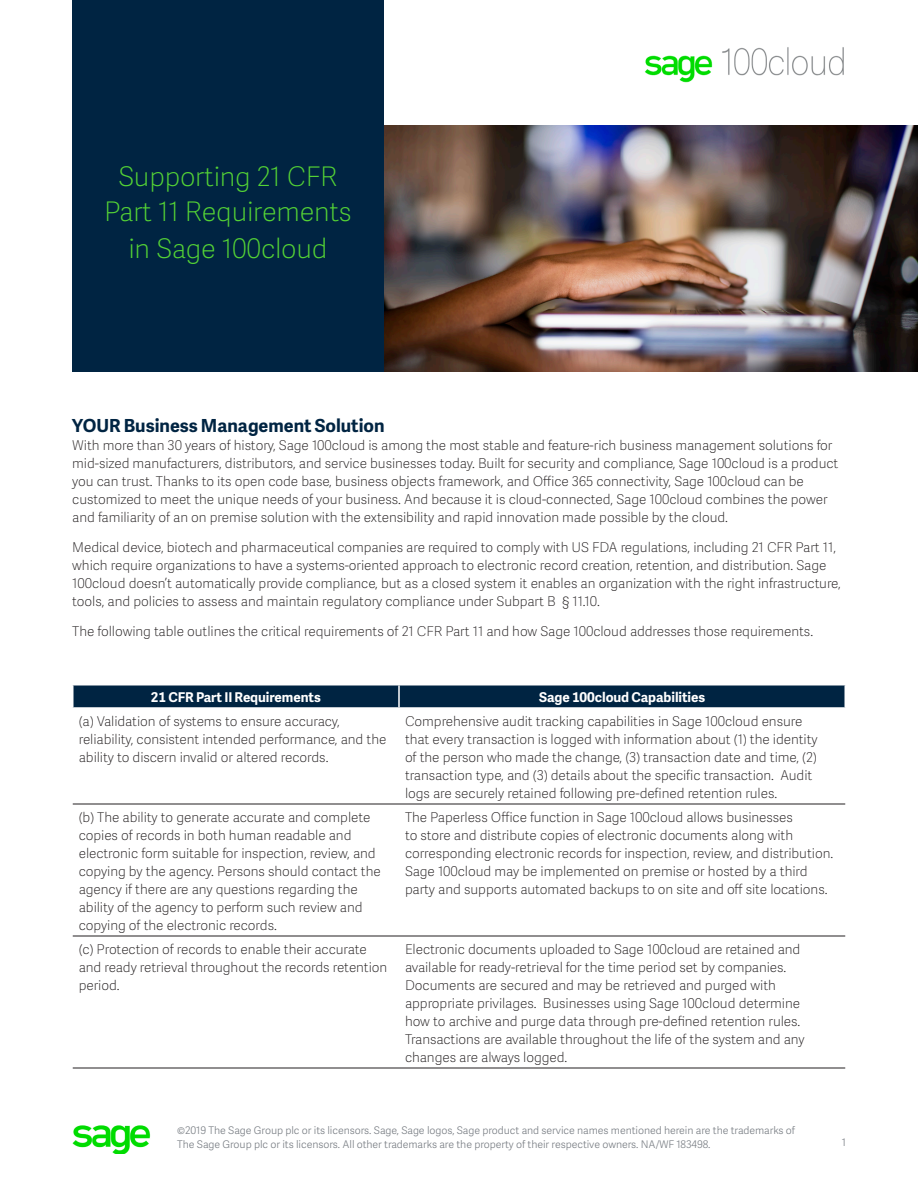
<style>
.page{position:relative;width:918px;height:1188px;background:#fff}
.page>*{position:absolute;margin:0;border:0;box-sizing:border-box;transform-origin:0 0}
.Boxed_Header__Short{font:27px/36px "Adelle Sans SAGE Th";letter-spacing:-.01em;color:#54d335;text-align:center}
.Intro_Bold_SubHead_1{font:700 18px "Adelle Sans SAGE";color:#002442}
.Body_Copy{font:13.5px/18px "Adelle Sans SAGE Th";letter-spacing:-.005em;color:#231f20}
.TABLE-_DB_Body_Bold{font:700 13.5px "Adelle Sans SAGE";letter-spacing:-.005em;color:#fff}
.Text_Footnote{font:10.5px/13.5px "Adelle Sans SAGE Lt";letter-spacing:-.005em;color:#787d83}
</style>
<div class="page">
<img style="left:645px;top:47px;width:199px;height:36px">
<div style="left:72px;top:0;width:312px;height:372px;background:#002442"></div>
<img style="left:72px;top:1125px;width:79px;height:28px">
<img style="left:384px;top:126px;width:534px;height:246px">
<div style="left:74px;top:686px;width:770px;height:21px;background:#002442"></div>
<hr style="left:73px;top:804px;width:326px;height:1px;background:#231f20">
<hr style="left:399px;top:804px;width:446px;height:1px;background:#231f20">
<hr style="left:73px;top:936px;width:326px;height:1px;background:#231f20">
<hr style="left:399px;top:936px;width:446px;height:1px;background:#231f20">
<hr style="left:73px;top:1068px;width:326px;height:1px;background:#231f20">
<hr style="left:399px;top:1068px;width:446px;height:1px;background:#231f20">
<hr style="left:398px;top:686px;width:2px;height:21px;background:#fff">
<p class="Boxed_Header__Short" style="left:104px;top:158px;width:249px">Supporting 21 CFR<br>Part 11 Requirements in Sage 100cloud</p>
<p class="Intro_Bold_SubHead_1" style="left:72px;top:412px;width:314px">YOUR Business Management Solution</p>
<p class="Body_Copy" style="left:72px;top:436px;width:768px">With more than 30 years of history, Sage 100cloud is among the most stable and feature-rich business management solutions for mid-sized manufacturers, distributors, and service businesses today. Built for security and compliance, Sage 100cloud is a product you can trust. Thanks to its open code base, business objects framework, and Office 365 connectivity, Sage 100cloud can be customized to meet the unique needs of your business. And because it is cloud-connected, Sage 100cloud combines the power and familiarity of an on premise solution with the extensibility and rapid innovation made possible by the cloud.</p>
<p class="Body_Copy" style="left:72px;top:538px;width:770px">Medical device, biotech and pharmaceutical companies are required to comply with US FDA regulations, including 21 CFR Part 11, which require organizations to have a systems-oriented approach to electronic record creation, retention, and distribution. Sage 100cloud doesn’t automatically provide compliance, but as a closed system it enables an organization with the right infrastructure, tools, and policies to assess and maintain regulatory compliance under Subpart B § 11.10.</p>
<p class="Body_Copy" style="left:72px;top:622px;width:742px">The following table outlines the critical requirements of 21 CFR Part 11 and how Sage 100cloud addresses those requirements.</p>
<p class="TABLE-_DB_Body_Bold" style="left:151px;top:687px;width:171px">21 CFR Part II Requirements</p>
<p class="TABLE-_DB_Body_Bold" style="left:539px;top:687px;width:168px">Sage 100cloud Capabilities</p>
<p class="Body_Copy" style="left:79px;top:712px;width:309px">(a) Validation of systems to ensure accuracy, reliability, consistent intended performance, and the ability to discern invalid or altered records.</p>
<p class="Body_Copy" style="left:405px;top:712px;width:414px">Comprehensive audit tracking capabilities in Sage 100cloud ensure that every transaction is logged with information about (1) the identity of the person who made the change, (3) transaction date and time, (2) transaction type, and (3) details about the specific transaction. Audit logs are securely retained following pre-defined retention rules.</p>
<p class="Body_Copy" style="left:79px;top:808px;width:303px">(b) The ability to generate accurate and complete copies of records in both human readable and electronic form suitable for inspection, review, and copying by the agency. Persons should contact the agency if there are any questions regarding the ability of the agency to perform such review and copying of the electronic records.</p>
<p class="Body_Copy" style="left:405px;top:808px;width:430px">The Paperless Office function in Sage 100cloud allows businesses<br>to store and distribute copies of electronic documents along with corresponding electronic records for inspection, review, and distribution.<br>Sage 100cloud may be implemented on premise or hosted by a third party and supports automated backups to on site and off site locations.</p>
<p class="Body_Copy" style="left:79px;top:940px;width:310px">(c) Protection of records to enable their accurate and ready retrieval throughout the records retention period.</p>
<p class="Body_Copy" style="left:405px;top:940px;width:401px">Electronic documents uploaded to Sage 100cloud are retained and available for ready-retrieval for the time period set by companies.<br>Documents are secured and may be retrieved and purged with appropriate privilages. Businesses using Sage 100cloud determine how to archive and purge data through pre-defined retention rules.<br>Transactions are available throughout the life of the system and any changes are always logged.</p>
<p class="Text_Footnote" style="left:177px;top:1123px;width:620px">©2019 The Sage Group plc or its licensors. Sage, Sage logos, Sage product and service names mentioned herein are the trademarks of<br>The Sage Group plc or its licensors. All other trademarks are the property of their respective owners. NA/WF 183498.</p>
<p class="Text_Footnote" style="left:842px;top:1135px;width:6px">1</p>
</div>
